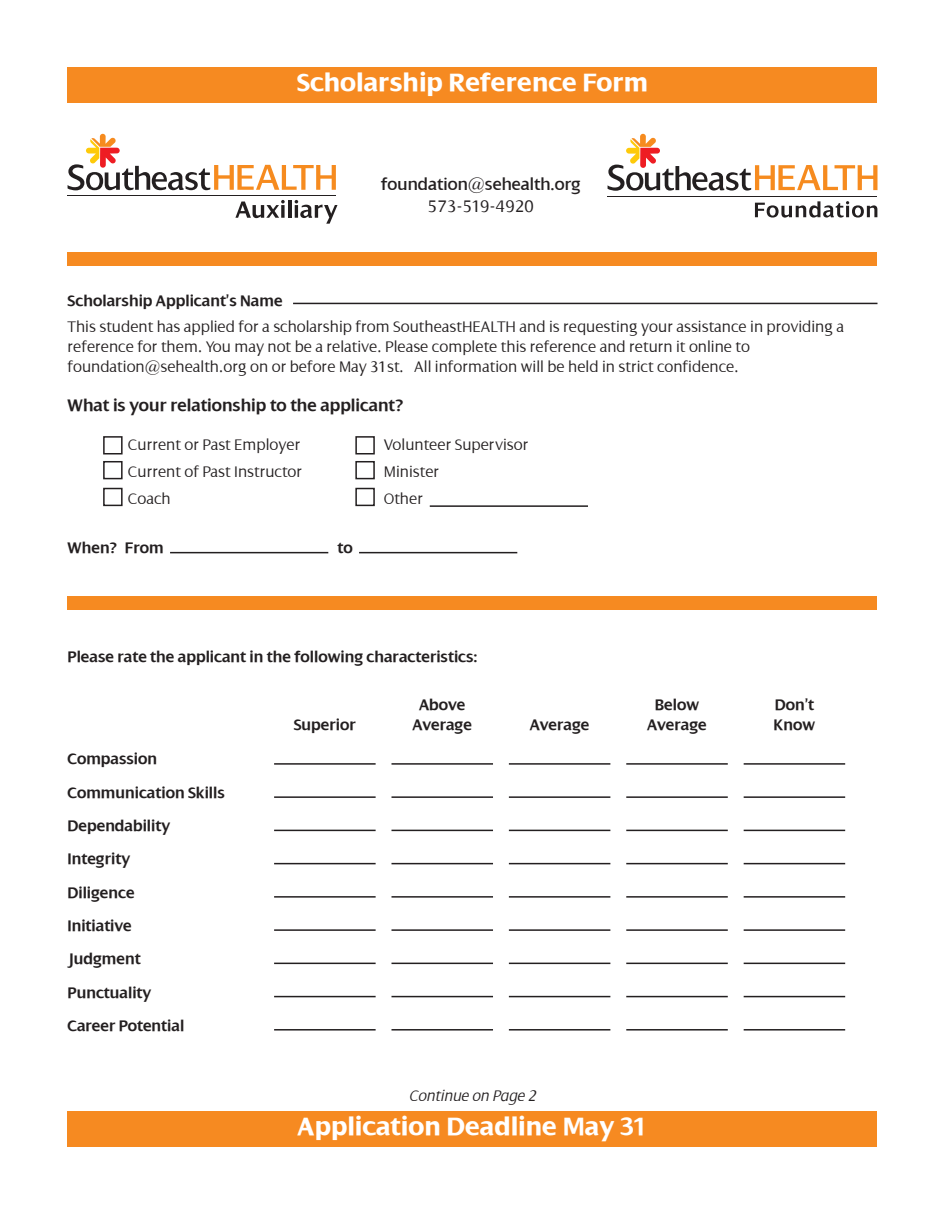
<style>
.page{position:relative;width:945px;height:1215px;background:#fff}
.page>*{position:absolute;margin:0;border:0;box-sizing:border-box;transform-origin:0 0}
.t1{font:700 27px "Dialog";color:#fff}
.t2{font:600 18px "Dialog";color:#231f20}
.t3{font:18px "Dialog";color:#231f20}
.t4{font:300 18px "Dialog";color:#231f20}
.t5{font:300 16.5px/26.5px "Dialog";color:#231f20}
.t6{font:600 16.5px/33.3px "Dialog";color:#231f20;text-align:center}
.t7{font:italic 300 16.5px "Dialog";color:#231f20}
</style>
<div class="page">
<div style="left:68px;top:252px;width:810px;height:14px;background:#f68a21"></div>
<svg style="left:235px;top:200px;width:50px;height:18px"></svg>
<hr style="left:288px;top:200px;width:3px;height:18px;background:#231f20">
<svg style="left:295px;top:200px;width:42px;height:24px"></svg>
<hr style="left:68px;top:195px;width:268px;height:1px;background:#231f20">
<svg style="left:68px;top:134px;width:268px;height:56px"></svg>
<hr style="left:608px;top:196px;width:270px;height:1px;background:#231f20">
<svg style="left:755px;top:201px;width:122px;height:17px"></svg>
<svg style="left:608px;top:134px;width:270px;height:57px"></svg>
<div style="left:68px;top:68px;width:810px;height:36px;background:#f68a21"></div>
<hr style="left:274px;top:763px;width:102px;height:2px;background:#231f20">
<hr style="left:392px;top:763px;width:101px;height:2px;background:#231f20">
<hr style="left:509px;top:763px;width:101px;height:2px;background:#231f20">
<hr style="left:626px;top:763px;width:102px;height:2px;background:#231f20">
<hr style="left:744px;top:763px;width:101px;height:2px;background:#231f20">
<hr style="left:274px;top:796px;width:102px;height:2px;background:#231f20">
<hr style="left:392px;top:796px;width:101px;height:2px;background:#231f20">
<hr style="left:509px;top:796px;width:101px;height:2px;background:#231f20">
<hr style="left:626px;top:796px;width:102px;height:2px;background:#231f20">
<hr style="left:744px;top:796px;width:101px;height:2px;background:#231f20">
<hr style="left:274px;top:830px;width:102px;height:1px;background:#231f20">
<hr style="left:392px;top:830px;width:101px;height:1px;background:#231f20">
<hr style="left:509px;top:830px;width:101px;height:1px;background:#231f20">
<hr style="left:626px;top:830px;width:102px;height:1px;background:#231f20">
<hr style="left:744px;top:830px;width:101px;height:1px;background:#231f20">
<hr style="left:274px;top:863px;width:102px;height:1px;background:#231f20">
<hr style="left:392px;top:863px;width:101px;height:1px;background:#231f20">
<hr style="left:509px;top:863px;width:101px;height:1px;background:#231f20">
<hr style="left:626px;top:863px;width:102px;height:1px;background:#231f20">
<hr style="left:744px;top:863px;width:101px;height:1px;background:#231f20">
<hr style="left:274px;top:896px;width:102px;height:2px;background:#231f20">
<hr style="left:392px;top:896px;width:101px;height:2px;background:#231f20">
<hr style="left:509px;top:896px;width:101px;height:2px;background:#231f20">
<hr style="left:626px;top:896px;width:102px;height:2px;background:#231f20">
<hr style="left:744px;top:896px;width:101px;height:2px;background:#231f20">
<hr style="left:274px;top:929px;width:102px;height:2px;background:#231f20">
<hr style="left:392px;top:929px;width:101px;height:2px;background:#231f20">
<hr style="left:509px;top:929px;width:101px;height:2px;background:#231f20">
<hr style="left:626px;top:929px;width:102px;height:2px;background:#231f20">
<hr style="left:744px;top:929px;width:101px;height:2px;background:#231f20">
<hr style="left:274px;top:963px;width:102px;height:1px;background:#231f20">
<hr style="left:392px;top:963px;width:101px;height:1px;background:#231f20">
<hr style="left:509px;top:963px;width:101px;height:1px;background:#231f20">
<hr style="left:626px;top:963px;width:102px;height:1px;background:#231f20">
<hr style="left:744px;top:963px;width:101px;height:1px;background:#231f20">
<hr style="left:274px;top:996px;width:102px;height:1px;background:#231f20">
<hr style="left:274px;top:1029px;width:102px;height:2px;background:#231f20">
<hr style="left:392px;top:996px;width:101px;height:1px;background:#231f20">
<hr style="left:392px;top:1029px;width:101px;height:2px;background:#231f20">
<hr style="left:509px;top:996px;width:101px;height:1px;background:#231f20">
<hr style="left:509px;top:1029px;width:101px;height:2px;background:#231f20">
<hr style="left:626px;top:996px;width:102px;height:1px;background:#231f20">
<hr style="left:626px;top:1029px;width:102px;height:2px;background:#231f20">
<hr style="left:744px;top:996px;width:101px;height:1px;background:#231f20">
<hr style="left:744px;top:1029px;width:101px;height:2px;background:#231f20">
<div style="left:68px;top:597px;width:810px;height:13px;background:#f68a21"></div>
<hr style="left:293px;top:303px;width:585px;height:1px;background:#231f20">
<hr style="left:170px;top:552px;width:158px;height:1px;background:#231f20">
<hr style="left:359px;top:552px;width:158px;height:1px;background:#231f20">
<hr style="left:430px;top:505px;width:158px;height:2px;background:#231f20">
<div style="left:103px;top:436px;width:20px;height:18px;border:2px solid #231f20"></div>
<div style="left:355px;top:436px;width:20px;height:18px;border:2px solid #231f20"></div>
<div style="left:103px;top:461px;width:20px;height:18px;border:2px solid #231f20"></div>
<div style="left:355px;top:461px;width:20px;height:18px;border:2px solid #231f20"></div>
<div style="left:103px;top:488px;width:20px;height:18px;border:2px solid #231f20"></div>
<div style="left:355px;top:488px;width:20px;height:18px;border:2px solid #231f20"></div>
<div style="left:68px;top:1112px;width:810px;height:36px;background:#f68a21"></div>
<h1 class="t1" style="left:297px;top:67px;width:353px">Scholarship Reference Form</h1>
<p class="t3" style="left:381px;top:175px;width:201px">foundation@sehealth.org</p>
<p class="t4" style="left:428px;top:196px;width:108px">573-519-4920</p>
<p class="t6" style="left:68px;top:284px;width:217px">Scholarship Applicant’s Name</p>
<p class="t5" style="left:68px;top:317px;width:778px;line-height:19.8px">This student has applied for a scholarship from SoutheastHEALTH and is requesting your assistance in providing a reference for them. You may not be a relative. Please complete this reference and return it online to foundation@sehealth.org on or before May 31st. All information will be held in strict confidence.</p>
<p class="t2" style="left:68px;top:395px;width:338px">What is your relationship to the applicant?</p>
<p class="t5" style="left:128px;top:432px;width:176px;text-align:justify">Current or Past Employer Current of Past Instructor Coach</p>
<p class="t5" style="left:384px;top:432px;width:146px">Volunteer Supervisor<br>Minister<br>Other</p>
<p class="t6" style="left:68px;top:532px;width:98px">When? From</p>
<p class="t6" style="left:338px;top:532px;width:17px">to</p>
<p class="t6" style="left:68px;top:640px;width:412px">Please rate the applicant in the following characteristics:</p>
<p class="t6" style="left:68px;top:743px;width:159px;text-align:left">Compassion<br>Communication Skills<br>Dependability<br>Integrity<br>Diligence<br>Initiative<br>Judgment<br>Punctuality<br>Career Potential</p>
<p class="t6" style="left:294px;top:708px;width:64px">Superior</p>
<p class="t6" style="left:412px;top:695px;width:61px;line-height:19.8px">Above<br>Average</p>
<p class="t6" style="left:530px;top:708px;width:61px">Average</p>
<p class="t7" style="left:409px;top:1087px;width:129px">Continue on Page 2</p>
<p class="t6" style="left:647px;top:695px;width:61px;line-height:19.8px">Below<br>Average</p>
<p class="t6" style="left:774px;top:695px;width:43px;line-height:19.8px;text-align:left">Don’t<br>Know</p>
<h1 class="t1" style="left:297px;top:1111px;width:352px">Application Deadline May 31</h1>
</div>
